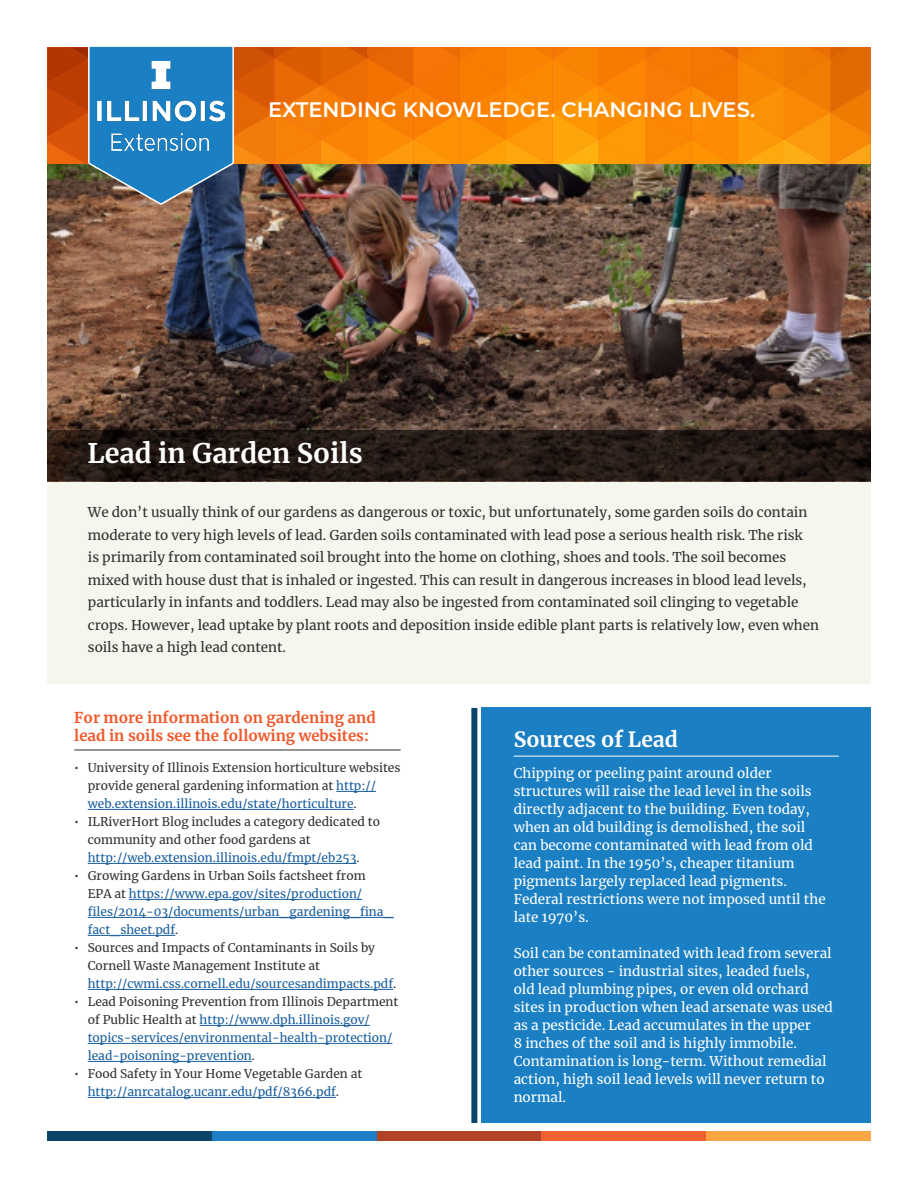
<style>
.page{position:relative;width:918px;height:1188px;background:#fff}
.page>*{position:absolute;margin:0;border:0;box-sizing:border-box;transform-origin:0 0}
.t1{font:700 27px "Merriweather";color:#fff}
.t2{font:600 21px "Montserrat";color:#fff}
.t3{font:700 21px "Merriweather";color:#fff}
.t4{font:700 15px/18px "Merriweather";color:#f1592a}
.t5{font:13.5px/18px "Merriweather";color:#fff}
.t6{font:13.5px/22.5px "Merriweather";color:#2f3030}
.t7{font:12px/18px "Merriweather";color:#175d9e}
.t8{font:12px/18px "Merriweather";color:#2f3030}
.s1{color:#175d9e}
.s2{color:#2f3030}
</style>
<div class="page">
<div style="left:482px;top:708px;width:389px;height:415px;background:#1b80c3"></div>
<img style="left:47px;top:206px;width:824px;height:224px">
<div style="left:47px;top:1131px;width:165px;height:10px;background:#0a4468"></div>
<div style="left:212px;top:1131px;width:165px;height:10px;background:#1b80c3"></div>
<div style="left:377px;top:1131px;width:164px;height:10px;background:#b04325"></div>
<div style="left:541px;top:1131px;width:165px;height:10px;background:#f1602f"></div>
<div style="left:706px;top:1131px;width:165px;height:10px;background:#f9a643"></div>
<svg style="left:47px;top:430px;width:824px;height:51px;background:#231914"></svg>
<div style="left:47px;top:481px;width:824px;height:203px;background:#f4f5ec"></div>
<div style="left:471px;top:708px;width:6px;height:415px;background:#0a4468"></div>
<hr style="left:514px;top:756px;width:325px;height:1px;background:#fff">
<hr style="left:74px;top:750px;width:327px;height:1px;background:#2f3030">
<hr style="left:336px;top:791px;width:40px;height:1px;background:#175d9e">
<hr style="left:88px;top:809px;width:266px;height:1px;background:#175d9e">
<hr style="left:88px;top:863px;width:268px;height:1px;background:#175d9e">
<hr style="left:129px;top:899px;width:233px;height:1px;background:#175d9e">
<hr style="left:88px;top:917px;width:306px;height:1px;background:#175d9e">
<hr style="left:88px;top:935px;width:87px;height:1px;background:#175d9e">
<hr style="left:88px;top:989px;width:305px;height:1px;background:#175d9e">
<hr style="left:200px;top:1025px;width:170px;height:1px;background:#175d9e">
<hr style="left:88px;top:1043px;width:304px;height:1px;background:#175d9e">
<hr style="left:88px;top:1061px;width:164px;height:1px;background:#175d9e">
<hr style="left:88px;top:1097px;width:248px;height:1px;background:#175d9e">
<img style="left:47px;top:46px;width:824px;height:160px">
<img style="left:97px;top:61px;width:128px;height:89px">
<p class="t2" style="left:268px;top:94px;width:489px">EXTENDING KNOWLEDGE. CHANGING LIVES.</p>
<p class="t1" style="left:87px;top:434px;width:277px">Lead in Garden Soils</p>
<p class="t6" style="left:88px;top:501px;width:733px">We don’t usually think of our gardens as dangerous or toxic, but unfortunately, some garden soils do contain moderate to very high levels of lead. Garden soils contaminated with lead pose a serious health risk. The risk<br>is primarily from contaminated soil brought into the home on clothing, shoes and tools. The soil becomes mixed with house dust that is inhaled or ingested. This can result in dangerous increases in blood lead levels, particularly in infants and toddlers. Lead may also be ingested from contaminated soil clinging to vegetable crops. However, lead uptake by plant roots and deposition inside edible plant parts is relatively low, even when soils have a high lead content.</p>
<p class="t4" style="left:74px;top:708px;width:303px">For more information on gardening and lead in soils see the following websites:</p>
<p class="t8" style="left:88px;top:759px;width:314px;text-indent:-14px">• University of Illinois Extension horticulture websites provide general gardening information at <span class="s1">http:// web.extension.illinois.edu/state/horticulture</span>.</p>
<p class="t8" style="left:88px;top:813px;width:294px;text-indent:-14px">• ILRiverHort Blog includes a category dedicated to community and other food gardens at</p>
<p class="t7" style="left:88px;top:849px;width:273px">http://web.extension.illinois.edu/fmpt/eb253<span class="s2">.</span></p>
<p class="t7" style="left:88px;top:867px;width:307px;text-indent:-14px"><span class="s2">• Growing Gardens in Urban Soils factsheet from<br>EPA at</span> https://www.epa.gov/sites/production/ files/2014-03/documents/urban_gardening_fina_ fact_sheet.pdf<span class="s2">.</span></p>
<p class="t8" style="left:88px;top:939px;width:289px;text-indent:-14px">• Sources and Impacts of Contaminants in Soils by<br>Cornell Waste Management Institute at</p>
<p class="t7" style="left:88px;top:975px;width:310px">http://cwmi.css.cornell.edu/sourcesandimpacts.pdf<span class="s2">.</span></p>
<p class="t7" style="left:88px;top:993px;width:312px;text-indent:-14px"><span class="s2">• Lead Poisoning Prevention from Illinois Department of Public Health at</span> http://www.dph.illinois.gov/ topics-services/environmental-health-protection/ lead-poisoning-prevention<span class="s2">.</span></p>
<p class="t7" style="left:88px;top:1065px;width:276px;text-indent:-14px"><span class="s2">• Food Safety in Your Home Vegetable Garden at </span>http://anrcatalog.ucanr.edu/pdf/8366.pdf<span class="s2">.</span></p>
<p class="t3" style="left:514px;top:725px;width:166px">Sources of Lead</p>
<p class="t5" style="left:514px;top:764px;width:314px">Chipping or peeling paint around older structures will raise the lead level in the soils directly adjacent to the building. Even today, when an old building is demolished, the soil can become contaminated with lead from old lead paint. In the 1950’s, cheaper titanium pigments largely replaced lead pigments.<br>Federal restrictions were not imposed until the late 1970’s.</p>
<p class="t5" style="left:514px;top:944px;width:321px">Soil can be contaminated with lead from several other sources - industrial sites, leaded fuels, old lead plumbing pipes, or even old orchard sites in production when lead arsenate was used as a pesticide. Lead accumulates in the upper<br>8 inches of the soil and is highly immobile.<br>Contamination is long-term. Without remedial action, high soil lead levels will never return to normal.</p>
</div>
